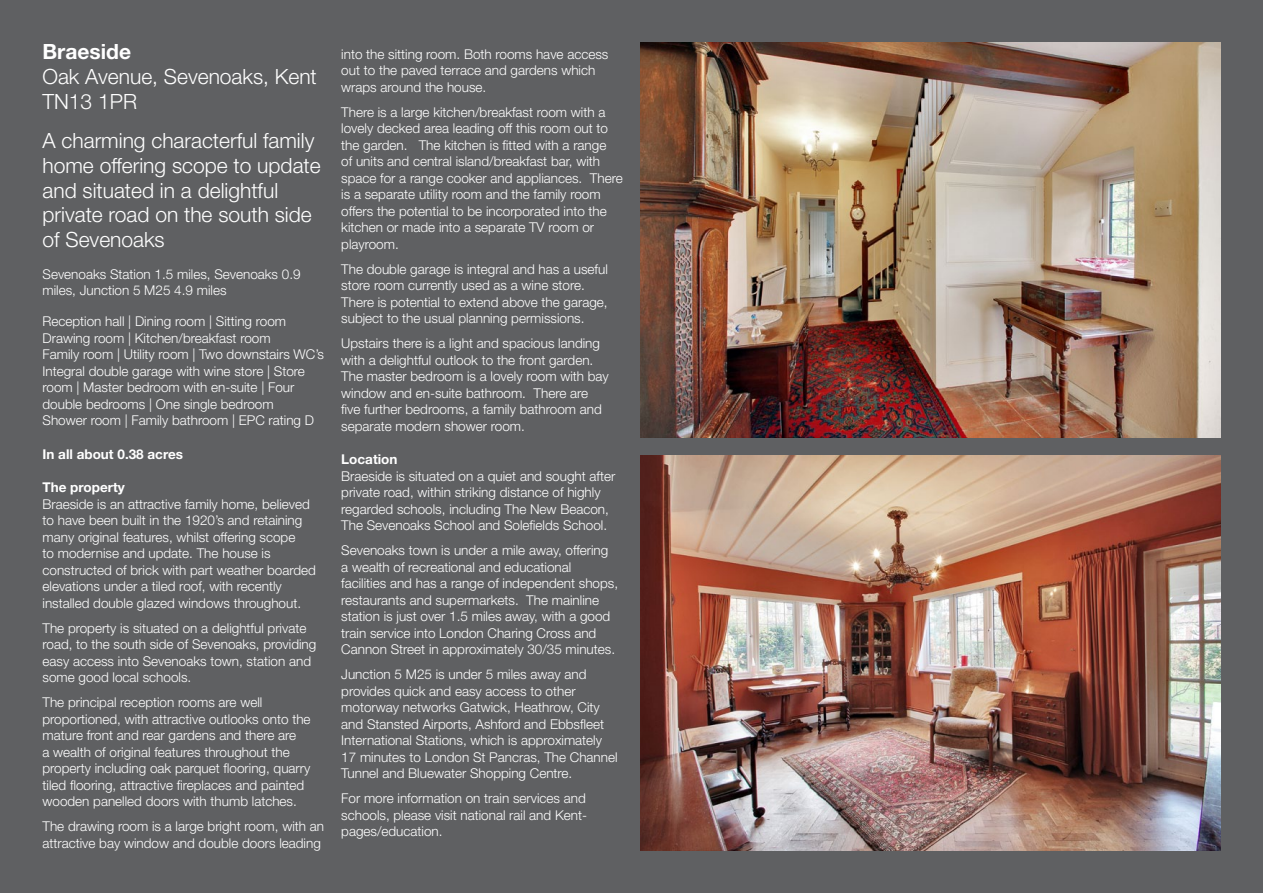
<style>
.page{position:relative;width:1263px;height:893px;background:#5f6062}
.page>*{position:absolute;margin:0;border:0;box-sizing:border-box;transform-origin:0 0}
.t1{font:300 21px/24.8px "Helvetica Neue";color:#fff}
.t2{font:700 21px "Helvetica Neue";color:#fff}
.t3{font:300 13.5px/16.5px "Helvetica Neue";color:#fff}
.t4{font:700 13.5px "Helvetica Neue";color:#fff}
</style>
<div class="page">
<img style="left:640px;top:43px;width:580px;height:395px">
<img style="left:640px;top:455px;width:580px;height:395px">
<h1 class="t2" style="left:43px;top:39px;width:90px">Braeside</h1>
<h1 class="t1" style="left:43px;top:63px;width:276px">Oak Avenue, Sevenoaks, Kent<br>TN13 1PR</h1>
<h1 class="t1" style="left:43px;top:128px;width:280px">A charming characterful family home offering scope to update and situated in a delightful private road on the south side of Sevenoaks</h1>
<p class="t3" style="left:43px;top:265px;width:260px">Sevenoaks Station 1.5 miles, Sevenoaks 0.9 miles, Junction 5 M25 4.9 miles</p>
<p class="t3" style="left:43px;top:313px;width:283px">Reception hall | Dining room | Sitting room Drawing room | Kitchen/breakfast room<br>Family room | Utility room | Two downstairs WC’s Integral double garage with wine store | Store room | Master bedroom with en-suite | Four double bedrooms | One single bedroom<br>Shower room | Family bathroom | EPC rating D</p>
<p class="t4" style="left:43px;top:446px;width:142px">In all about 0.38 acres</p>
<p class="t4" style="left:43px;top:479px;width:84px">The property</p>
<p class="t3" style="left:43px;top:496px;width:275px">Braeside is an attractive family home, believed to have been built in the 1920’s and retaining many original features, whilst offering scope<br>to modernise and update. The house is constructed of brick with part weather boarded elevations under a tiled roof, with recently installed double glazed windows throughout.</p>
<p class="t3" style="left:43px;top:620px;width:275px">The property is situated on a delightful private road, to the south side of Sevenoaks, providing easy access into Sevenoaks town, station and some good local schools.</p>
<p class="t3" style="left:43px;top:694px;width:270px">The principal reception rooms are well proportioned, with attractive outlooks onto the mature front and rear gardens and there are<br>a wealth of original features throughout the property including oak parquet flooring, quarry tiled flooring, attractive fireplaces and painted wooden panelled doors with thumb latches.</p>
<p class="t3" style="left:43px;top:818px;width:283px">The drawing room is a large bright room, with an attractive bay window and double doors leading</p>
<p class="t3" style="left:341px;top:46px;width:269px">into the sitting room. Both rooms have access out to the paved terrace and gardens which wraps around the house.</p>
<p class="t3" style="left:341px;top:104px;width:283px">There is a large kitchen/breakfast room with a lovely decked area leading off this room out to the garden. The kitchen is fitted with a range<br>of units and central island/breakfast bar, with space for a range cooker and appliances. There is a separate utility room and the family room offers the potential to be incorporated into the kitchen or made into a separate TV room or playroom.</p>
<p class="t3" style="left:341px;top:261px;width:268px">The double garage is integral and has a useful store room currently used as a wine store.<br>There is potential to extend above the garage, subject to the usual planning permissions.</p>
<p class="t3" style="left:341px;top:335px;width:269px">Upstairs there is a light and spacious landing with a delightful outlook to the front garden.<br>The master bedroom is a lovely room with bay window and en-suite bathroom. There are five further bedrooms, a family bathroom and separate modern shower room.</p>
<p class="t4" style="left:341px;top:451px;width:58px">Location</p>
<p class="t3" style="left:341px;top:468px;width:276px">Braeside is situated on a quiet and sought after private road, within striking distance of highly regarded schools, including The New Beacon, The Sevenoaks School and Solefields School.</p>
<p class="t3" style="left:341px;top:542px;width:278px">Sevenoaks town is under a mile away, offering a wealth of recreational and educational facilities and has a range of independent shops, restaurants and supermarkets. The mainline station is just over 1.5 miles away, with a good train service into London Charing Cross and Cannon Street in approximately 30/35 minutes.</p>
<p class="t3" style="left:341px;top:666px;width:278px">Junction 5 M25 is under 5 miles away and provides quick and easy access to other motorway networks Gatwick, Heathrow, City and Stansted Airports, Ashford and Ebbsfleet International Stations, which is approximately 17 minutes to London St Pancras, The Channel Tunnel and Bluewater Shopping Centre.</p>
<p class="t3" style="left:341px;top:790px;width:247px;text-align:justify">For more information on train services and schools, please visit national rail and Kent&shy;pages/education.</p>
</div>
